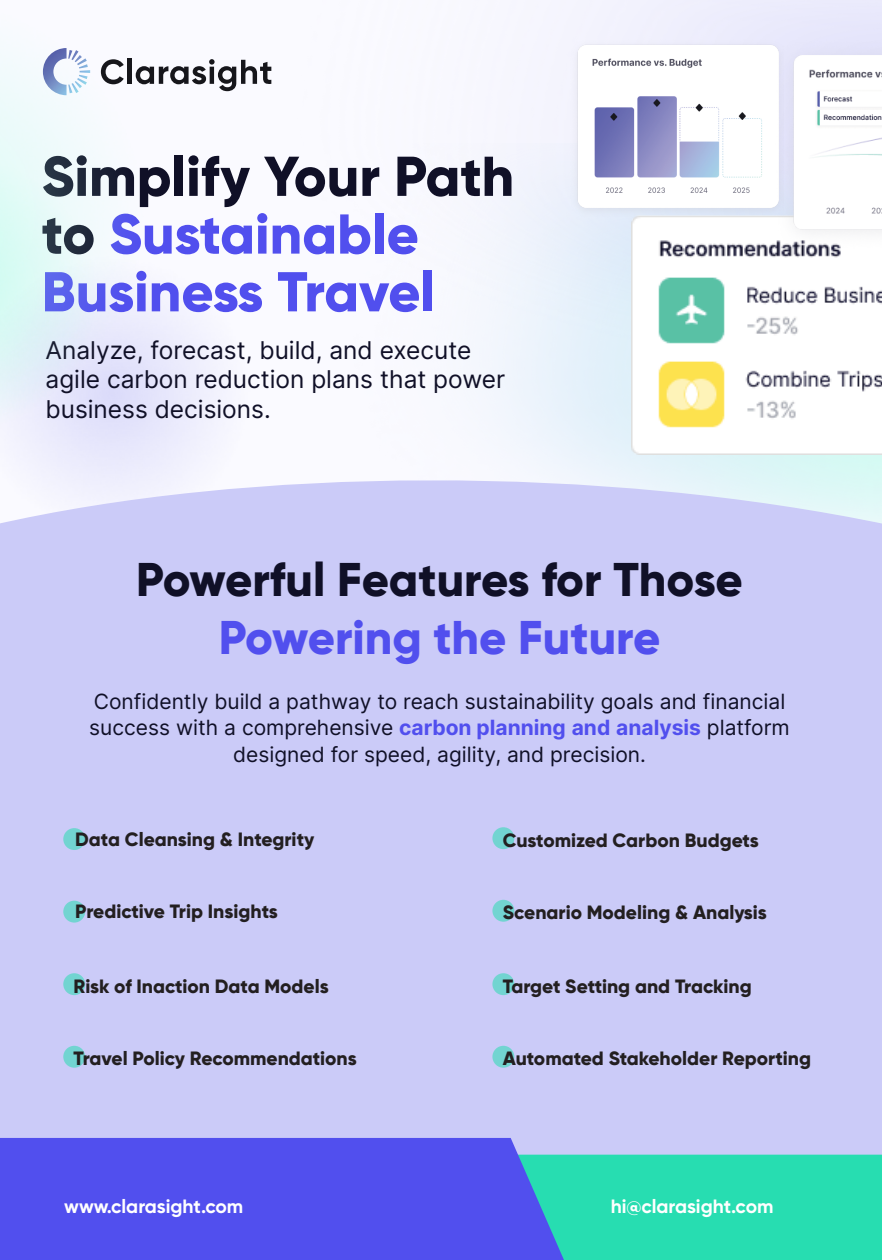
<style>
.page{position:relative;width:882px;height:1260px;background:#fff}
.page>*{position:absolute;margin:0;border:0;box-sizing:border-box;transform-origin:0 0}
.t1{font:800 56px/57.8px "Gilroy";color:#514fee}
.t2{font:800 47.25px "Gilroy";color:#101027}
.t3{font:800 47.25px "Gilroy";color:#514fee}
.t4{font:24.5px/29.4px "Inter";color:#101027}
.t5{font:21px/26.2px "Inter";color:#101027;text-align:center}
.t6{font:800 19.25px "Gilroy";color:#231f20}
.t7{font:700 19.25px "Gilroy";color:#fff}
.s1{color:#101027}
.s2{font-weight:700;color:#514fee}
</style>
<div class="page">
<div style="left:0;top:464px;width:882px;height:691px;background:#cbcbf8"></div>
<svg style="left:144px;top:59px;width:127px;height:32px"></svg>
<div style="left:492px;top:827px;width:22px;height:22px;background:#72d4d1;border-radius:50%"></div>
<div style="left:492px;top:973px;width:22px;height:22px;background:#72d4d1;border-radius:50%"></div>
<div style="left:492px;top:900px;width:22px;height:22px;background:#72d4d1;border-radius:50%"></div>
<div style="left:492px;top:1046px;width:22px;height:22px;background:#72d4d1;border-radius:50%"></div>
<div style="left:63px;top:828px;width:22px;height:22px;background:#72d4d1;border-radius:50%"></div>
<div style="left:63px;top:901px;width:22px;height:22px;background:#72d4d1;border-radius:50%"></div>
<div style="left:63px;top:973px;width:22px;height:22px;background:#72d4d1;border-radius:50%"></div>
<div style="left:63px;top:1046px;width:22px;height:22px;background:#72d4d1;border-radius:50%"></div>
<img style="left:0;top:0;width:144px;height:436px">
<div style="left:578px;top:1155px;width:304px;height:105px;background:#27ddb1"></div>
<div style="left:0;top:1138px;width:578px;height:122px;background:#514fee"></div>
<img style="left:569px;top:39px;width:206px;height:190px">
<img style="left:632px;top:215px;width:250px;height:239px">
<img style="left:775px;top:39px;width:107px;height:209px">
<h1 class="t1" style="left:42px;top:147px;width:474px"><span class="s1">Simplify Your Path to</span> Sustainable<br>Business Travel</h1>
<p class="t4" style="left:46px;top:335px;width:461px">Analyze, forecast, build, and execute agile carbon reduction plans that power business decisions.</p>
<h2 class="t2" style="left:136px;top:550px;width:608px">Powerful Features for Those</h2>
<h2 class="t3" style="left:219px;top:608px;width:443px">Powering the Future</h2>
<p class="t5" style="left:89px;top:688px;width:702px">Confidently build a pathway to reach sustainability goals and financial success with a comprehensive <span class="s2">carbon planning and analysis</span> platform designed for speed, agility, and precision.</p>
<p class="t6" style="left:75px;top:827px;width:241px">Data Cleansing &amp; Integrity</p>
<p class="t6" style="left:503px;top:828px;width:258px">Customized Carbon Budgets</p>
<p class="t6" style="left:75px;top:900px;width:204px">Predictive Trip Insights</p>
<p class="t6" style="left:503px;top:900px;width:266px">Scenario Modeling &amp; Analysis</p>
<p class="t6" style="left:74px;top:974px;width:257px">Risk of Inaction Data Models</p>
<p class="t6" style="left:503px;top:974px;width:251px">Target Setting and Tracking</p>
<p class="t6" style="left:74px;top:1046px;width:285px">Travel Policy Recommendations</p>
<p class="t6" style="left:503px;top:1046px;width:310px">Automated Stakeholder Reporting</p>
<p class="t7" style="left:64px;top:1194px;width:181px">www.clarasight.com</p>
<p class="t7" style="left:611px;top:1194px;width:164px">hi@clarasight.com</p>
</div>
